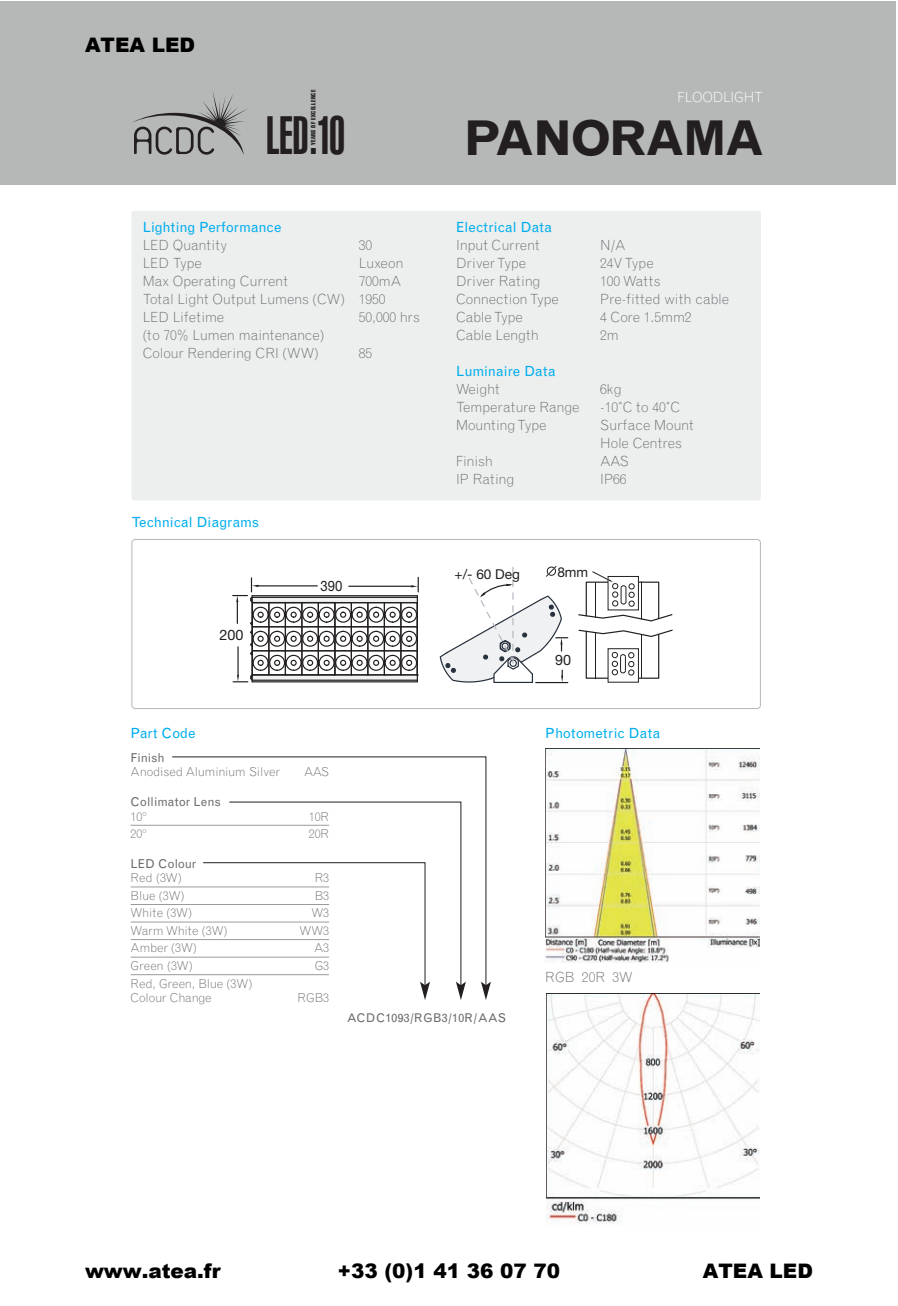
<style>
.page{position:relative;width:898px;height:1306px;background:#fff}
.page>*{position:absolute;margin:0;border:0;box-sizing:border-box;transform-origin:0 0}
.t1{font:900 extra-condensed 52.4px "Swiss 911 BT";color:#231f20;scale:.93 1}
.t2{font:700 48px "Grotesque";letter-spacing:-.06em;color:#231f20}
.t3{font:900 20px "Arial";color:#000}
.t4{font:14.4px "Helvetica Neue";color:#231f20}
.t5{font:14.4px "Helvetica Neue";color:#231f20;scale:.91 1}
.t6{font:300 14px/18px "Grotesque";letter-spacing:-.005em;color:#6c6d70}
.t7{font:14px "Grotesque";color:#00aeef}
.t8{font:300 14px "Grotesque";letter-spacing:-.01em;color:#fff}
.t9{font:13.6px "Helvetica Neue";color:#231f20}
.t10{font:300 12.2px/14.8px "Grotesque";color:#6c6d70}
.t11{font:12.2px "Grotesque";letter-spacing:-.005em;color:#6c6d70}
.t12{font:12px "Grotesque";letter-spacing:.035em;color:#6c6d70}
.t13{font:extra-condensed 6.2px "Swiss 911 BT";letter-spacing:.035em;color:#231f20;scale:1.07 1}
</style>
<div class="page">
<div style="left:16px;top:1px;width:879px;height:184px;background:#b6b8b8"></div>
<div style="left:0;top:1px;width:18px;height:184px;background:#b6b8b8"></div>
<div style="left:131px;top:211px;width:630px;height:289px;background:#edeeee;border-radius:3px"></div>
<svg style="left:132px;top:92px;width:115px;height:63px"></svg>
<svg style="left:233px;top:577px;width:186px;height:105px"></svg>
<div style="left:586px;top:582px;width:73px;height:97px;border:1px solid #231f20"></div>
<hr style="left:641px;top:582px;width:1px;height:96px;background:#231f20">
<hr style="left:595px;top:582px;width:1px;height:97px;background:#231f20">
<div style="left:608px;top:649px;width:30px;height:33px;background:#fff"></div>
<div style="left:607px;top:648px;width:32px;height:35px;border:1px solid #231f20"></div>
<svg style="left:612px;top:652px;width:22px;height:23px"></svg>
<div style="left:608px;top:576px;width:30px;height:34px;background:#fff"></div>
<div style="left:607px;top:576px;width:32px;height:34px;border:1px solid #231f20"></div>
<svg style="left:439px;top:566px;width:129px;height:117px"></svg>
<svg style="left:591px;top:571px;width:43px;height:36px"></svg>
<svg style="left:578px;top:613px;width:95px;height:25px"></svg>
<div style="left:131px;top:539px;width:630px;height:170px;border:2px solid #b6b8b8;border-radius:4px"></div>
<img style="left:545px;top:748px;width:214px;height:215px">
<img style="left:546px;top:994px;width:213px;height:230px">
<hr style="left:131px;top:825px;width:198px;height:1px;background:#989c9e">
<hr style="left:131px;top:886px;width:198px;height:1px;background:#989c9e">
<hr style="left:131px;top:904px;width:198px;height:1px;background:#989c9e">
<hr style="left:131px;top:921px;width:198px;height:1px;background:#989c9e">
<hr style="left:131px;top:939px;width:198px;height:1px;background:#989c9e">
<hr style="left:131px;top:957px;width:198px;height:1px;background:#989c9e">
<hr style="left:131px;top:974px;width:198px;height:1px;background:#989c9e">
<svg style="left:171px;top:756px;width:316px;height:226px"></svg>
<svg style="left:481px;top:982px;width:10px;height:18px"></svg>
<svg style="left:202px;top:801px;width:264px;height:199px"></svg>
<h3 class="t3" style="left:85px;top:31px;width:112px">ATEA LED</h3>
<p class="t13" style="left:311px;top:145px;width:53px;rotate:-90deg">YEARS OF EXCELLENCE</p>
<h1 class="t1" style="left:266px;top:116px;width:87px">LED.10</h1>
<p class="t7" style="left:143px;top:222px;width:140px">Lighting Performance</p>
<p class="t6" style="left:143px;top:237px;width:86px">LED Quantity</p>
<p class="t6" style="left:359px;top:237px;width:15px">30</p>
<p class="t6" style="left:143px;top:255px;width:61px">LED Type</p>
<p class="t6" style="left:359px;top:255px;width:46px">Luxeon</p>
<p class="t6" style="left:143px;top:273px;width:147px">Max Operating Current</p>
<p class="t6" style="left:143px;top:273px;width:260px;text-indent:216px">700mA<br>Total Light Output Lumens (CW) 1950<br>LED Lifetime</p>
<p class="t6" style="left:359px;top:309px;width:62px">50,000 hrs</p>
<p class="t6" style="left:143px;top:327px;width:183px">(to 70% Lumen maintenance)<br>Colour Rendering CRI (WW)</p>
<p class="t6" style="left:359px;top:345px;width:15px">85</p>
<p class="t7" style="left:131px;top:517px;width:129px">Technical Diagrams</p>
<p class="t4" style="left:220px;top:630px;width:26px">200</p>
<p class="t5" style="left:320px;top:581px;width:26px">390</p>
<p class="t7" style="left:131px;top:728px;width:66px">Part Code</p>
<p class="t11" style="left:131px;top:753px;width:36px">Finish</p>
<p class="t10" style="left:131px;top:766px;width:151px">Anodised Aluminium Silver</p>
<p class="t10" style="left:304px;top:766px;width:27px">AAS</p>
<p class="t11" style="left:131px;top:797px;width:92px">Collimator Lens</p>
<p class="t10" style="left:131px;top:810px;width:17px">10º</p>
<p class="t10" style="left:309px;top:810px;width:22px">10R</p>
<p class="t10" style="left:131px;top:827px;width:17px">20º</p>
<p class="t10" style="left:309px;top:827px;width:22px">20R</p>
<p class="t11" style="left:131px;top:859px;width:67px">LED Colour</p>
<p class="t10" style="left:131px;top:872px;width:53px">Red (3W)</p>
<p class="t10" style="left:315px;top:872px;width:16px">R3</p>
<p class="t10" style="left:131px;top:889px;width:55px">Blue (3W)</p>
<p class="t10" style="left:315px;top:889px;width:16px">B3</p>
<p class="t10" style="left:131px;top:907px;width:63px">White (3W)</p>
<p class="t10" style="left:311px;top:907px;width:19px">W3</p>
<p class="t10" style="left:131px;top:924px;width:98px">Warm White (3W)</p>
<p class="t10" style="left:299px;top:924px;width:31px">WW3</p>
<p class="t10" style="left:131px;top:942px;width:68px">Amber (3W)</p>
<p class="t10" style="left:314px;top:942px;width:17px">A3</p>
<p class="t10" style="left:131px;top:959px;width:64px">Green (3W)</p>
<p class="t10" style="left:315px;top:959px;width:16px">G3</p>
<p class="t10" style="left:131px;top:977px;width:123px">Red, Green, Blue (3W)<br>Colour Change</p>
<p class="t10" style="left:298px;top:992px;width:33px">RGB3</p>
<p class="t8" style="left:677px;top:92px;width:87px">FLOODLIGHT</p>
<h2 class="t2" style="left:463px;top:121px;width:303px">PANORAMA</h2>
<p class="t7" style="left:456px;top:222px;width:97px">Electrical Data</p>
<p class="t6" style="left:456px;top:237px;width:85px">Input Current</p>
<p class="t6" style="left:600px;top:237px;width:27px">N/A</p>
<p class="t6" style="left:456px;top:256px;width:72px">Driver Type</p>
<p class="t6" style="left:600px;top:256px;width:55px">24V Type</p>
<p class="t6" style="left:456px;top:274px;width:86px">Driver Rating</p>
<p class="t6" style="left:600px;top:274px;width:62px">100 Watts</p>
<p class="t6" style="left:456px;top:292px;width:104px">Connection Type</p>
<p class="t6" style="left:600px;top:292px;width:130px">Pre-fitted with cable</p>
<p class="t6" style="left:456px;top:310px;width:68px">Cable Type</p>
<p class="t6" style="left:600px;top:310px;width:93px">4 Core 1.5mm2</p>
<p class="t6" style="left:456px;top:328px;width:84px">Cable Length</p>
<p class="t6" style="left:600px;top:328px;width:20px">2m</p>
<p class="t7" style="left:456px;top:366px;width:101px">Luminaire Data</p>
<p class="t6" style="left:456px;top:382px;width:45px">Weight</p>
<p class="t6" style="left:600px;top:382px;width:23px">6kg</p>
<p class="t6" style="left:456px;top:400px;width:125px">Temperature Range</p>
<p class="t6" style="left:600px;top:400px;width:82px">-10˚C to 40˚C</p>
<p class="t6" style="left:456px;top:418px;width:92px">Mounting Type</p>
<p class="t6" style="left:600px;top:418px;width:95px">Surface Mount<br>Hole Centres</p>
<p class="t6" style="left:456px;top:454px;width:38px">Finish</p>
<p class="t6" style="left:600px;top:454px;width:30px">AAS</p>
<p class="t6" style="left:456px;top:472px;width:60px">IP Rating</p>
<p class="t6" style="left:600px;top:472px;width:28px">IP66</p>
<p class="t9" style="left:454px;top:569px;width:67px">+/- 60 Deg</p>
<p class="t9" style="left:557px;top:567px;width:32px">8mm</p>
<p class="t4" style="left:555px;top:654px;width:18px">90</p>
<p class="t7" style="left:545px;top:728px;width:116px">Photometric Data</p>
<p class="t6" style="left:545px;top:969px;width:89px">RGB 20R 3W</p>
<p class="t12" style="left:347px;top:1014px;width:161px">ACDC1093/RGB3/10R/AAS</p>
<h3 class="t3" style="left:85px;top:1257px;width:137px">www.atea.fr</h3>
<h3 class="t3" style="left:338px;top:1257px;width:224px">+33 (0)1 41 36 07 70</h3>
<h3 class="t3" style="left:703px;top:1257px;width:112px">ATEA LED</h3>
</div>
